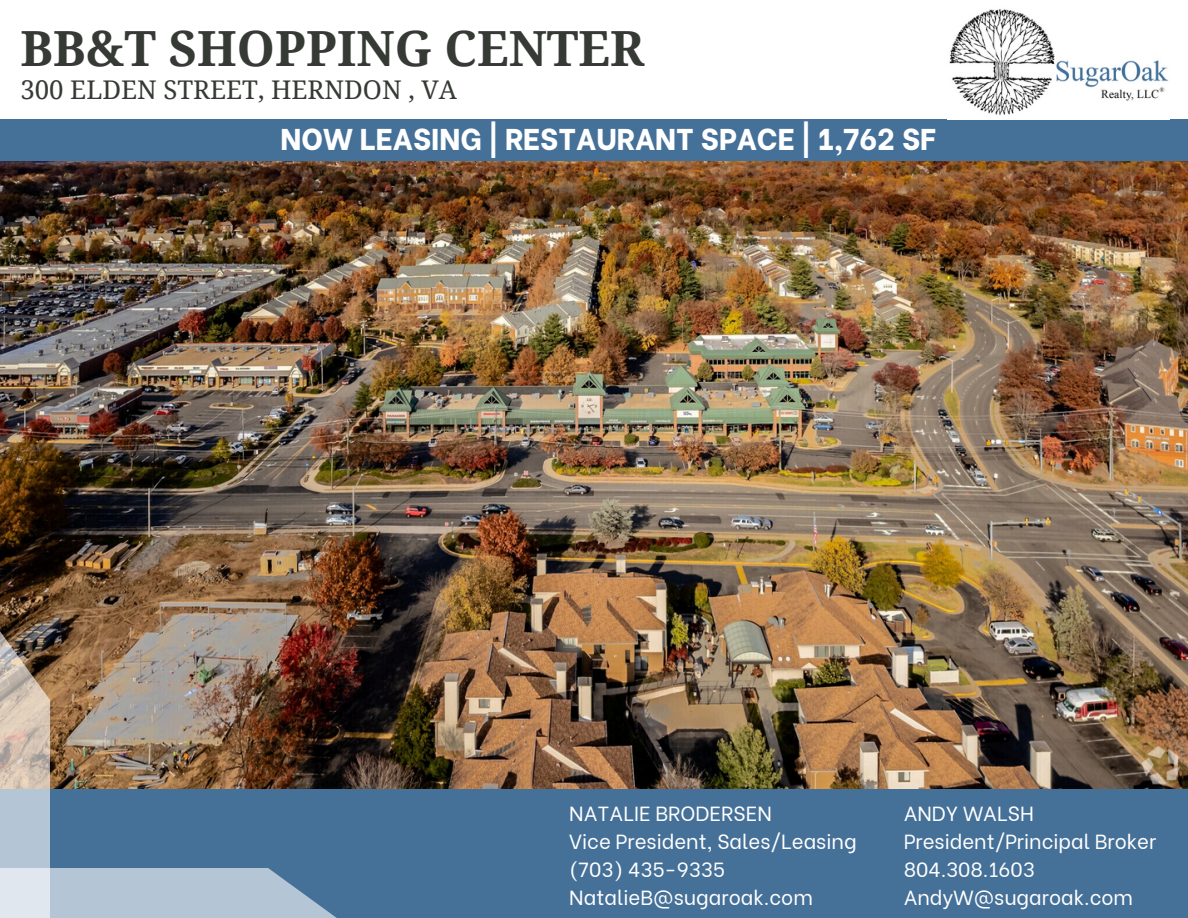
<style>
.page{position:relative;width:1188px;height:918px;background:#fff}
.page>*{position:absolute;margin:0;border:0;box-sizing:border-box;transform-origin:0 0}
.t1{font:700 48.45px "Droid Serif";color:#363a35}
.t2{font:800 30px "Be Vietnam";color:#fff}
.t3{font:25.8px "Droid Serif";color:#363a35}
.t4{font:20.4px "Be Vietnam";color:#fff}
</style>
<div class="page">
<img style="left:0;top:160px;width:1188px;height:629px">
<div style="left:0;top:119px;width:1188px;height:41px;background:#457098"></div>
<div style="left:0;top:789px;width:1188px;height:129px;background:#457098"></div>
<img style="left:949px;top:9px;width:220px;height:106px">
<svg style="left:50px;top:868px;width:287px;height:50px;background:#a6bacd"></svg>
<svg style="left:0;top:631px;width:50px;height:287px;background:#bdbab7"></svg>
<h2 class="t1" style="left:20px;top:21px;width:626px">BB&amp;T SHOPPING CENTER</h2>
<h3 class="t3" style="left:20px;top:75px;width:438px">300 ELDEN STREET, HERNDON , VA</h3>
<h1 class="t2" style="left:280px;top:114px;width:657px">NOW LEASING | RESTAURANT SPACE | 1,762 SF</h1>
<p class="t4" style="left:569px;top:796px;width:204px">NATALIE BRODERSEN</p>
<p class="t4" style="left:569px;top:824px;width:289px">Vice President, Sales/Leasing</p>
<p class="t4" style="left:569px;top:852px;width:157px">(703) 435-9335</p>
<p class="t4" style="left:569px;top:881px;width:245px">NatalieB@sugaroak.com</p>
<p class="t4" style="left:904px;top:796px;width:132px">ANDY WALSH</p>
<p class="t4" style="left:904px;top:824px;width:254px">President/Principal Broker</p>
<p class="t4" style="left:904px;top:852px;width:133px">804.308.1603</p>
<p class="t4" style="left:904px;top:881px;width:231px">AndyW@sugaroak.com</p>
</div>
